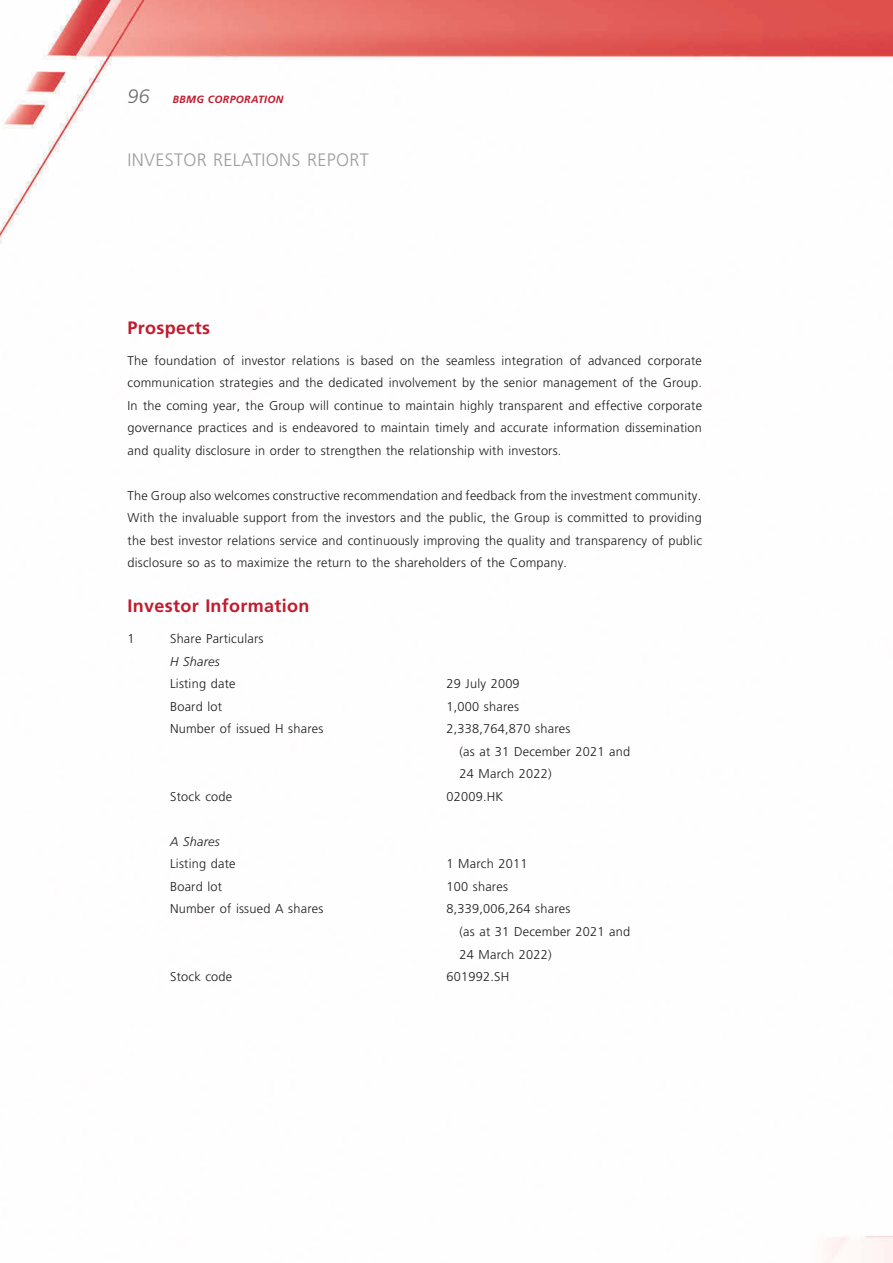
<style>
.page{position:relative;width:893px;height:1263px;background:#fff}
.page>*{position:absolute;margin:0;border:0;box-sizing:border-box;transform-origin:0 0}
.t1{font:700 18px "Frutiger LT Std";letter-spacing:.015em;color:#c11b2d}
.t2{font:300 18px "Frutiger LT Std";letter-spacing:.015em;color:#9d9d9c}
.t3{font:300 12.75px/22.5px "Frutiger LT Std";letter-spacing:.015em;color:#1c1c1b;text-align:justify}
.t4{font:italic 300 12.75px "Frutiger LT Std";letter-spacing:.015em;color:#1c1c1b}
.t5{font:italic 700 10.5px "Frutiger LT Std";letter-spacing:.03em;color:#c11b2d}
.s1{font-weight:300;font-size:19.5px;color:#6f6f6f}
</style>
<div class="page">
<img style="left:0;top:0;width:893px;height:1263px">
<p class="t5" style="left:128px;top:94px;width:157px"><span class="s1">96</span> BBMG CORPORATION</p>
<h1 class="t2" style="left:128px;top:149px;width:243px">INVESTOR RELATIONS REPORT</h1>
<h1 class="t1" style="left:128px;top:317px;width:84px">Prospects</h1>
<p class="t3" style="left:128px;top:349px;width:576px">The foundation of investor relations is based on the seamless integration of advanced corporate communication strategies and the dedicated involvement by the senior management of the Group.<br>In the coming year, the Group will continue to maintain highly transparent and effective corporate governance practices and is endeavored to maintain timely and accurate information dissemination and quality disclosure in order to strengthen the relationship with investors.</p>
<p class="t3" style="left:128px;top:484px;width:576px">The Group also welcomes constructive recommendation and feedback from the investment community.<br>With the invaluable support from the investors and the public, the Group is committed to providing the best investor relations service and continuously improving the quality and transparency of public disclosure so as to maximize the return to the shareholders of the Company.</p>
<h1 class="t1" style="left:128px;top:596px;width:183px">Investor Information</h1>
<p class="t3" style="left:128px;top:628px;width:9px">1</p>
<p class="t3" style="left:170px;top:628px;width:95px">Share Particulars</p>
<p class="t4" style="left:170px;top:654px;width:51px">H Shares</p>
<p class="t3" style="left:170px;top:673px;width:67px">Listing date</p>
<p class="t3" style="left:446px;top:673px;width:75px">29 July 2009</p>
<p class="t3" style="left:170px;top:695px;width:54px">Board lot</p>
<p class="t3" style="left:446px;top:695px;width:74px">1,000 shares</p>
<p class="t3" style="left:170px;top:718px;width:155px">Number of issued H shares</p>
<p class="t3" style="left:459px;top:718px;width:172px;text-align:left;text-indent:-13px">2,338,764,870 shares<br>(as at 31 December 2021 and<br>24 March 2022)</p>
<p class="t3" style="left:170px;top:785px;width:64px">Stock code</p>
<p class="t3" style="left:446px;top:785px;width:58px">02009.HK</p>
<p class="t4" style="left:170px;top:834px;width:51px">A Shares</p>
<p class="t3" style="left:170px;top:853px;width:67px">Listing date</p>
<p class="t3" style="left:446px;top:853px;width:83px">1 March 2011</p>
<p class="t3" style="left:170px;top:875px;width:54px">Board lot</p>
<p class="t3" style="left:446px;top:875px;width:63px">100 shares</p>
<p class="t3" style="left:170px;top:898px;width:155px">Number of issued A shares</p>
<p class="t3" style="left:459px;top:898px;width:172px;text-align:left;text-indent:-13px">8,339,006,264 shares<br>(as at 31 December 2021 and<br>24 March 2022)</p>
<p class="t3" style="left:170px;top:965px;width:64px">Stock code</p>
<p class="t3" style="left:446px;top:965px;width:64px">601992.SH</p>
</div>
